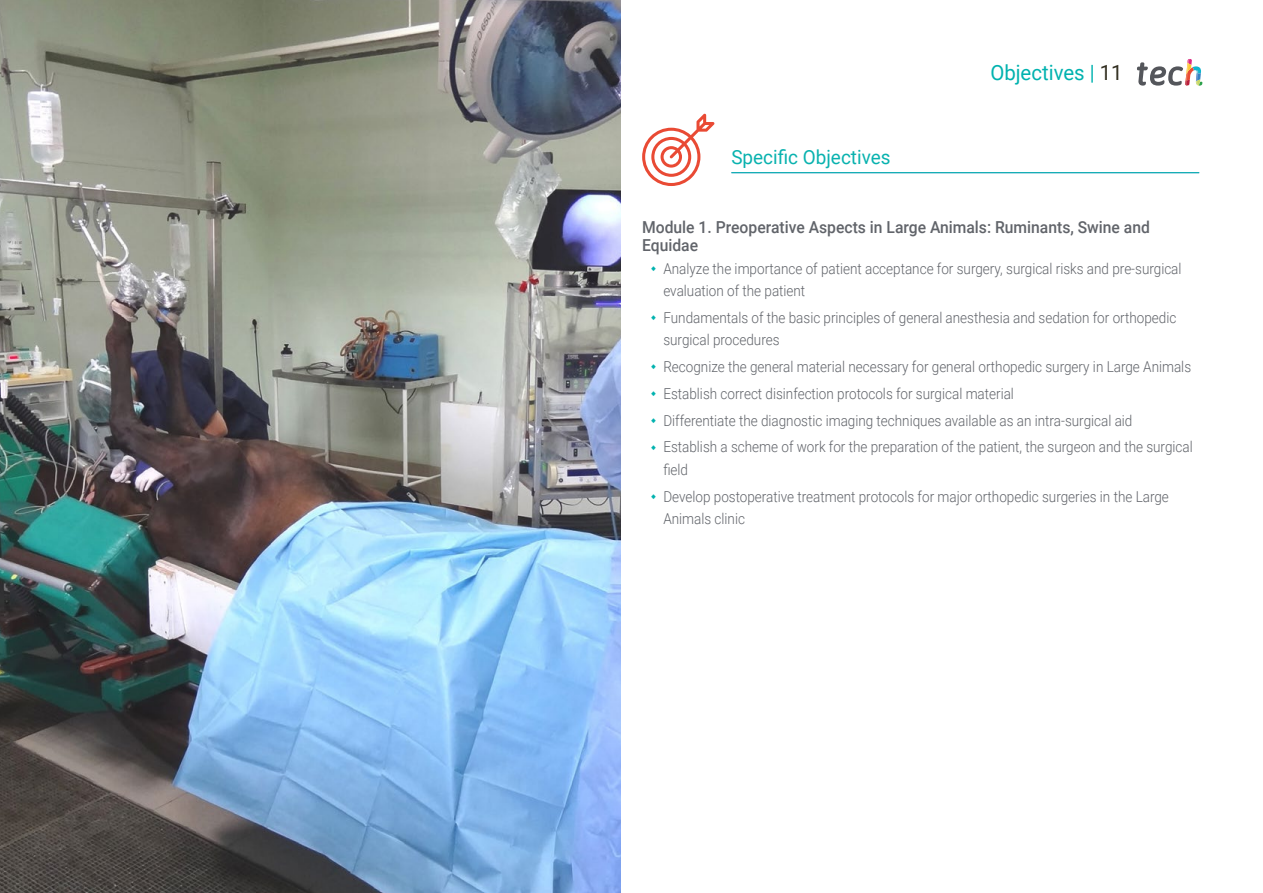
<style>
.page{position:relative;width:1263px;height:893px;background:#fff}
.page>*{position:absolute;margin:0;border:0;box-sizing:border-box;transform-origin:0 0}
.t1{font:21px "Roboto";color:#00b2af}
.t2{font:19.5px "Roboto";color:#09b2af}
.t3{font:500 16.5px/18px "Roboto";color:#61646a;scale:.95 1}
.t4{font:300 15px/26.7px "Roboto";color:#61646a;scale:.9 1}
.s1{color:#312e20}
</style>
<div class="page">
<img style="left:0;top:0;width:621px;height:893px">
<svg style="left:642px;top:114px;width:72px;height:72px"></svg>
<hr style="left:731px;top:172px;width:468px;height:1px;background:#09b2af">
<svg style="left:1137px;top:59px;width:65px;height:27px"></svg>
<h2 class="t2" style="left:731px;top:144px;width:161px">Specific Objectives</h2>
<h1 class="t1" style="left:990px;top:57px;width:134px">Objectives | <span class="s1">11</span></h1>
<p class="t3" style="left:642px;top:218px;width:536px">Module 1. Preoperative Aspects in Large Animals: Ruminants, Swine and<br>Equidae</p>
<p class="t4" style="left:663px;top:256px;width:577px;line-height:22.5px">Analyze the importance of patient acceptance for surgery, surgical risks and pre-surgical evaluation of the patient</p>
<p class="t4" style="left:663px;top:306px;width:571px;line-height:22.5px">Fundamentals of the basic principles of general anesthesia and sedation for orthopedic surgical procedures</p>
<p class="t4" style="left:663px;top:353px;width:590px">Recognize the general material necessary for general orthopedic surgery in Large Animals Establish correct disinfection protocols for surgical material<br>Differentiate the diagnostic imaging techniques available as an intra-surgical aid<br>Establish a scheme of work for the preparation of the patient, the surgeon and the surgical</p>
<p class="t4" style="left:663px;top:456px;width:563px">field<br>Develop postoperative treatment protocols for major orthopedic surgeries in the Large</p>
<p class="t4" style="left:663px;top:505px;width:92px">Animals clinic</p>
</div>
